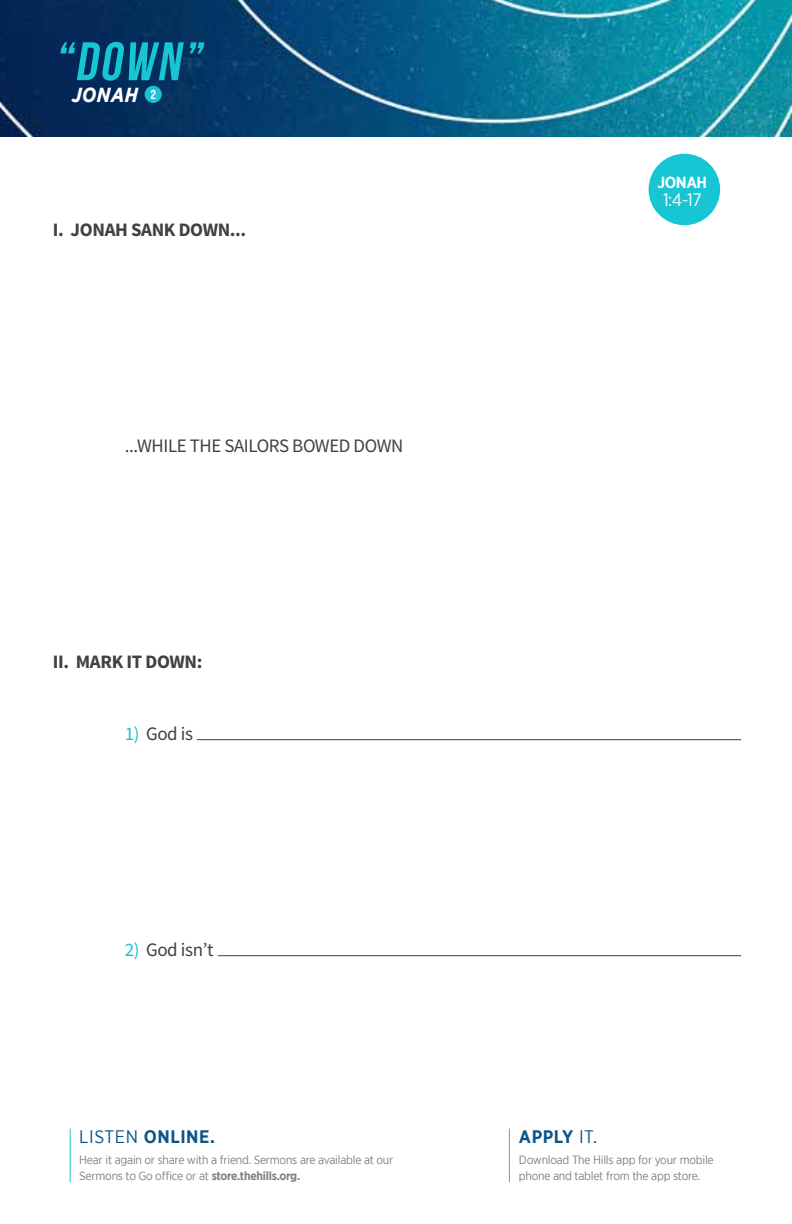
<style>
.page{position:relative;width:792px;height:1224px;background:#fff}
.page>*{position:absolute;margin:0;border:0;box-sizing:border-box;transform-origin:0 0}
.t1{font:italic 700 54.2px "Bebas Neue";color:#18c5d5}
.t2{font:italic 700 20.4px "Gotham Narrow";letter-spacing:.025em;color:#fff}
.t3{font:19px "Source Sans Pro";letter-spacing:-.02em;color:#414042}
.t4{font:700 19px "Source Sans Pro";letter-spacing:-.02em;color:#414042}
.t5{font:700 18px "Gotham Narrow";letter-spacing:.03em;color:#0d5587}
.t6{font:18px "Gotham Narrow";color:#fff}
.t7{font:700 16px "Gotham Narrow";letter-spacing:-.03em;color:#fff}
.t8{font:700 13px "Bebas Neue";color:#fff;scale:1.1 1}
.t9{font:12px/16px "Gotham Narrow";letter-spacing:-.02em;color:#808285}
.s1{color:#18c5d5}
.s2{font-weight:400}
.s3{font-weight:700}
</style>
<div class="page">
<img style="left:0;top:0;width:792px;height:137px">
<hr style="left:197px;top:739px;width:544px;height:1px;background:#414042">
<hr style="left:218px;top:955px;width:523px;height:1px;background:#414042">
<div style="left:145px;top:86px;width:17px;height:17px;background:#18c5d5;border-radius:50%"></div>
<div style="left:649px;top:154px;width:71px;height:71px;background:#18c5d5;border-radius:50%"></div>
<hr style="left:70px;top:1129px;width:1px;height:53px;background:#18c5d5">
<hr style="left:509px;top:1129px;width:1px;height:53px;background:#18c5d5">
<h1 class="t1" style="left:54px;top:32px;width:157px">“DOWN”</h1>
<p class="t8" style="left:150px;top:87px;width:7px">2</p>
<h2 class="t2" style="left:72px;top:82px;width:68px">JONAH</h2>
<h3 class="t4" style="left:53px;top:218px;width:195px">I. JONAH SANK DOWN...</h3>
<h3 class="t3" style="left:125px;top:434px;width:280px">...WHILE THE SAILORS BOWED DOWN</h3>
<h3 class="t4" style="left:53px;top:650px;width:151px">II. MARK IT DOWN:</h3>
<h3 class="t3" style="left:125px;top:722px;width:70px"><span class="s1">1)</span> God is</h3>
<h3 class="t3" style="left:125px;top:938px;width:90px"><span class="s1">2)</span> God isn’t</h3>
<h3 class="t7" style="left:658px;top:172px;width:51px">Jonah</h3>
<h3 class="t6" style="left:663px;top:188px;width:40px">1:4-17</h3>
<h3 class="t5" style="left:79px;top:1125px;width:137px"><span class="s2">LISTEN</span> ONLINE.</h3>
<h3 class="t5" style="left:519px;top:1125px;width:80px">APPLY <span class="s2">IT.</span></h3>
<p class="t9" style="left:79px;top:1152px;width:316px">Hear it again or share with a friend. Sermons are available at our<br>Sermons to Go office or at <span class="s3">store.thehills.org.</span></p>
<p class="t9" style="left:519px;top:1152px;width:196px">Download The Hills app for your mobile phone and tablet from the app store.</p>
</div>
